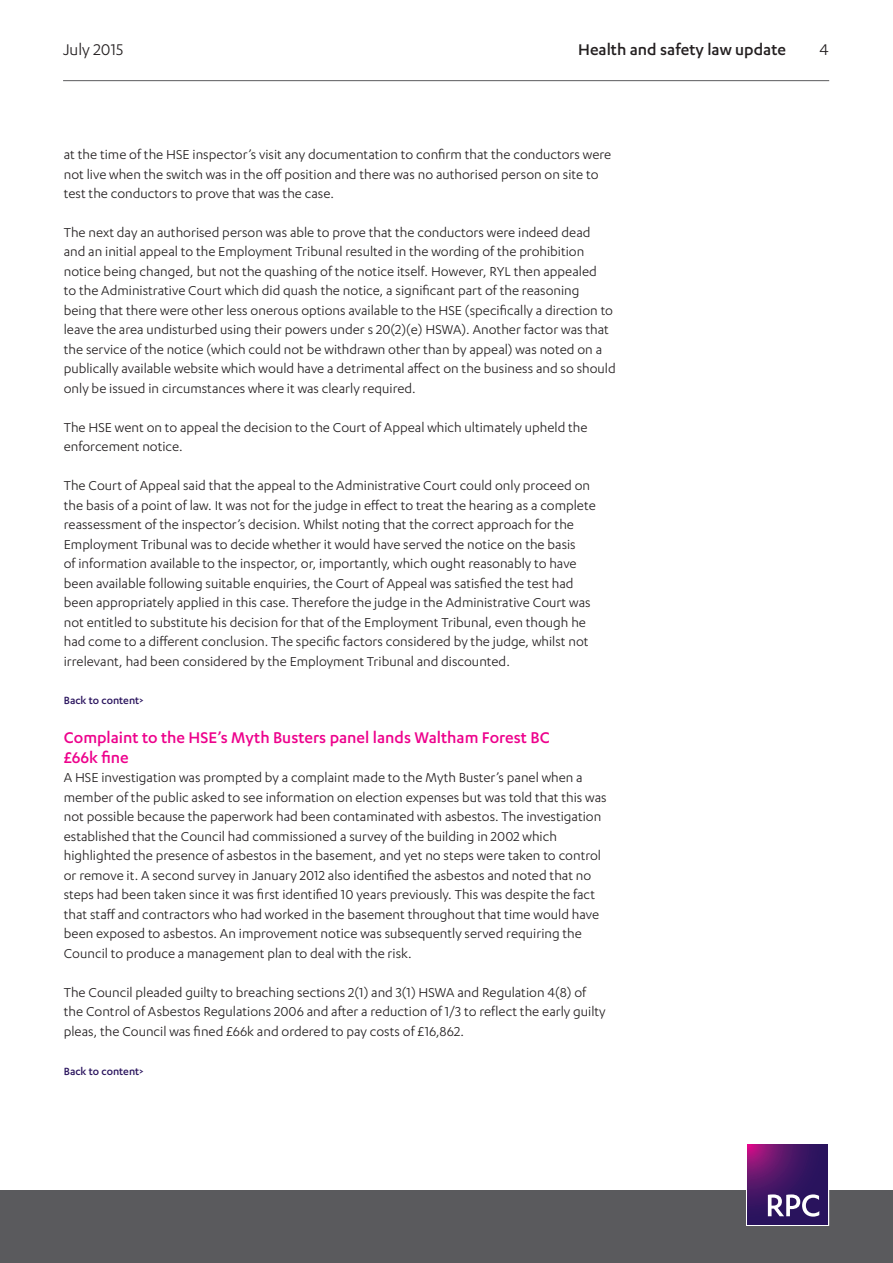
<style>
.page{position:relative;width:893px;height:1263px;background:#fff}
.page>*{position:absolute;margin:0;border:0;box-sizing:border-box;transform-origin:0 0}
.Heading_2__pink{font:500 18px/19.5px "Karbon";color:#ed028c}
.t1{font:500 18px "Karbon";color:#231f20}
.t2{font:18px "Karbon";color:#231f20}
.Body{font:15px/19.5px "Karbon";color:#231f20}
.Body-2{font:500 12px "Karbon";color:#29135d}
</style>
<div class="page">
<hr style="left:63px;top:80px;width:766px;height:1px;background:#5a5a5d">
<div style="left:0;top:1191px;width:893px;height:72px;background:#5a5a5d"></div>
<div style="left:746px;top:1143px;width:83px;height:83px;border:1px solid #fff"></div>
<svg style="left:748px;top:1144px;width:80px;height:80px;background:#461565"></svg>
<svg style="left:768px;top:1194px;width:51px;height:22px"></svg>
<p class="t2" style="left:63px;top:39px;width:62px">July 2015</p>
<p class="t1" style="left:578px;top:39px;width:209px">Health and safety law update</p>
<p class="t2" style="left:819px;top:39px;width:11px">4</p>
<p class="Body" style="left:64px;top:144px;width:549px">at the time of the HSE inspector’s visit any documentation to confirm that the conductors were not live when the switch was in the off position and there was no authorised person on site to test the conductors to prove that was the case.</p>
<p class="Body" style="left:64px;top:222px;width:553px">The next day an authorised person was able to prove that the conductors were indeed dead and an initial appeal to the Employment Tribunal resulted in the wording of the prohibition notice being changed, but not the quashing of the notice itself. However, RYL then appealed<br>to the Administrative Court which did quash the notice, a significant part of the reasoning being that there were other less onerous options available to the HSE (specifically a direction to leave the area undisturbed using their powers under s 20(2)(e) HSWA). Another factor was that the service of the notice (which could not be withdrawn other than by appeal) was noted on a publically available website which would have a detrimental affect on the business and so should only be issued in circumstances where it was clearly required.</p>
<p class="Body" style="left:64px;top:417px;width:525px">The HSE went on to appeal the decision to the Court of Appeal which ultimately upheld the enforcement notice.</p>
<p class="Body" style="left:64px;top:475px;width:533px">The Court of Appeal said that the appeal to the Administrative Court could only proceed on the basis of a point of law. It was not for the judge in effect to treat the hearing as a complete reassessment of the inspector’s decision. Whilst noting that the correct approach for the Employment Tribunal was to decide whether it would have served the notice on the basis<br>of information available to the inspector, or, importantly, which ought reasonably to have been available following suitable enquiries, the Court of Appeal was satisfied the test had been appropriately applied in this case. Therefore the judge in the Administrative Court was not entitled to substitute his decision for that of the Employment Tribunal, even though he had come to a different conclusion. The specific factors considered by the judge, whilst not irrelevant, had been considered by the Employment Tribunal and discounted.</p>
<p class="Body-2" style="left:64px;top:694px;width:81px">Back to content&gt;</p>
<p class="Heading_2__pink" style="left:64px;top:727px;width:487px">Complaint to the HSE’s Myth Busters panel lands Waltham Forest BC £66k fine</p>
<p class="Body" style="left:64px;top:768px;width:544px">A HSE investigation was prompted by a complaint made to the Myth Buster’s panel when a member of the public asked to see information on election expenses but was told that this was not possible because the paperwork had been contaminated with asbestos. The investigation established that the Council had commissioned a survey of the building in 2002 which highlighted the presence of asbestos in the basement, and yet no steps were taken to control or remove it. A second survey in January 2012 also identified the asbestos and noted that no steps had been taken since it was first identified 10 years previously. This was despite the fact that staff and contractors who had worked in the basement throughout that time would have been exposed to asbestos. An improvement notice was subsequently served requiring the Council to produce a management plan to deal with the risk.</p>
<p class="Body" style="left:64px;top:982px;width:543px">The Council pleaded guilty to breaching sections 2(1) and 3(1) HSWA and Regulation 4(8) of the Control of Asbestos Regulations 2006 and after a reduction of 1/3 to reflect the early guilty pleas, the Council was fined £66k and ordered to pay costs of £16,862.</p>
<p class="Body-2" style="left:64px;top:1064px;width:81px">Back to content&gt;</p>
</div>
